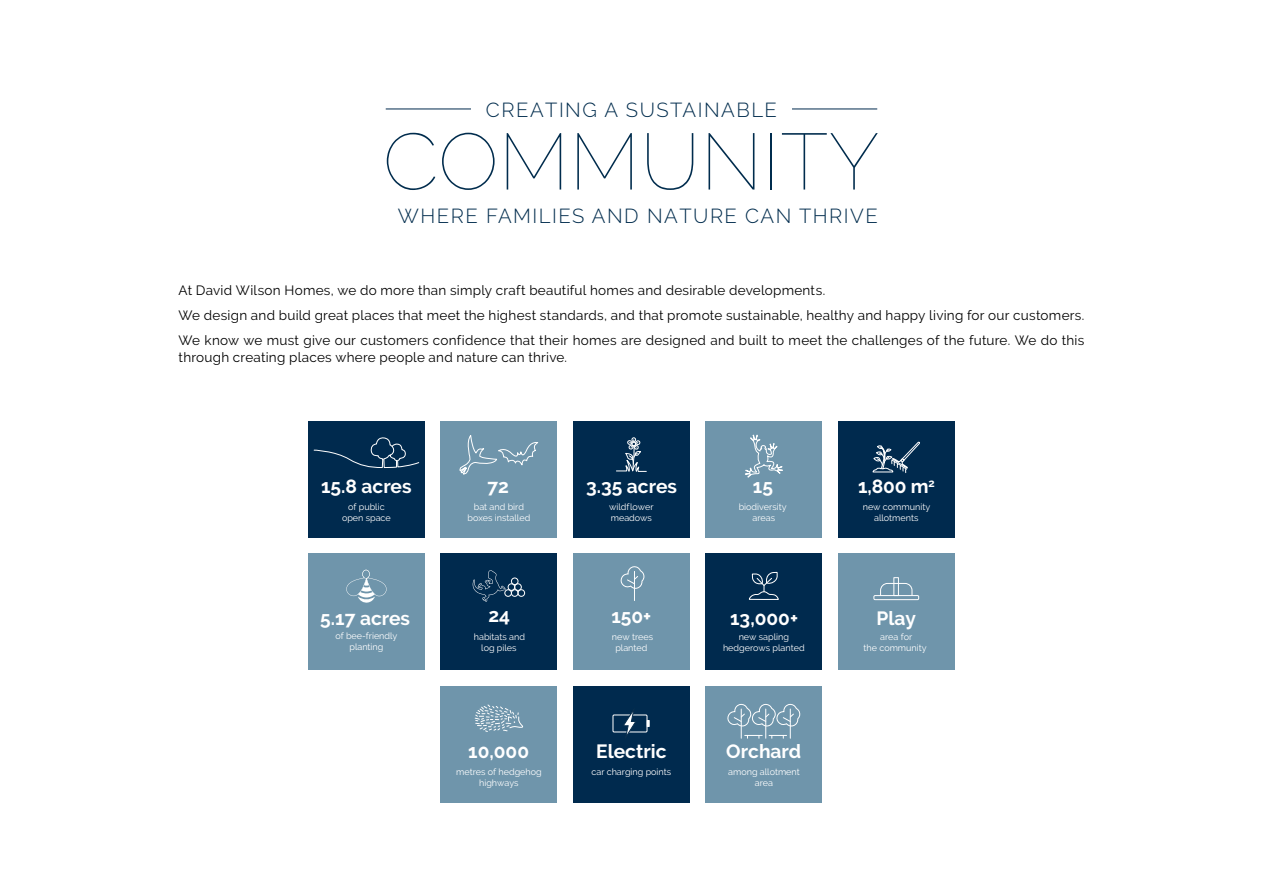
<style>
.page{position:relative;width:1263px;height:893px;background:#fff}
.page>*{position:absolute;margin:0;border:0;box-sizing:border-box;transform-origin:0 0}
.t1{font:100 79.5px "Raleway";letter-spacing:.005em;color:#002c4d}
.t2{font:300 20.25px "Raleway";letter-spacing:.075em;color:#002c4d}
.t3{font:700 19.2px "Raleway";color:#fff}
.t4{font:13.5px/25px "Raleway";letter-spacing:.02em;color:#000}
.t5{font:9px/10.8px "Raleway";color:#fff;text-align:center}
</style>
<div class="page">
<div style="left:441px;top:421px;width:116px;height:116px;background:#6f95ab"></div>
<svg style="left:459px;top:435px;width:79px;height:40px"></svg>
<div style="left:441px;top:686px;width:116px;height:116px;background:#6f95ab"></div>
<svg style="left:474px;top:704px;width:49px;height:28px"></svg>
<div style="left:573px;top:686px;width:116px;height:116px;background:#002a4e"></div>
<div style="left:613px;top:715px;width:34px;height:17px;border:1px solid #fff"></div>
<svg style="left:647px;top:720px;width:3px;height:7px"></svg>
<svg style="left:623px;top:711px;width:14px;height:24px"></svg>
<div style="left:706px;top:686px;width:116px;height:116px;background:#6f95ab"></div>
<svg style="left:727px;top:703px;width:74px;height:36px"></svg>
<div style="left:706px;top:554px;width:116px;height:116px;background:#002a4e"></div>
<svg style="left:748px;top:571px;width:31px;height:29px"></svg>
<div style="left:838px;top:421px;width:116px;height:116px;background:#002a4e"></div>
<svg style="left:872px;top:441px;width:48px;height:32px"></svg>
<div style="left:308px;top:421px;width:116px;height:116px;background:#002a4e"></div>
<svg style="left:313px;top:437px;width:107px;height:31px"></svg>
<div style="left:706px;top:421px;width:116px;height:116px;background:#6f95ab"></div>
<svg style="left:745px;top:434px;width:38px;height:44px"></svg>
<div style="left:573px;top:421px;width:116px;height:116px;background:#002a4e"></div>
<svg style="left:616px;top:437px;width:31px;height:35px"></svg>
<div style="left:573px;top:554px;width:116px;height:116px;background:#6f95ab"></div>
<svg style="left:620px;top:566px;width:25px;height:35px"></svg>
<div style="left:838px;top:554px;width:116px;height:116px;background:#6f95ab"></div>
<div style="left:873px;top:595px;width:46px;height:5px;border:1px solid #fff"></div>
<svg style="left:880px;top:583px;width:33px;height:13px"></svg>
<div style="left:893px;top:577px;width:6px;height:19px;border:1px solid #fff"></div>
<div style="left:308px;top:554px;width:116px;height:116px;background:#6f95ab"></div>
<svg style="left:346px;top:570px;width:41px;height:33px"></svg>
<div style="left:441px;top:554px;width:116px;height:116px;background:#002a4e"></div>
<svg style="left:473px;top:570px;width:33px;height:32px"></svg>
<div style="left:518px;top:589px;width:7px;height:8px;border:1px solid #fff;border-radius:50%"></div>
<div style="left:511px;top:589px;width:7px;height:8px;border:1px solid #fff;border-radius:50%"></div>
<div style="left:505px;top:589px;width:7px;height:8px;border:1px solid #fff;border-radius:50%"></div>
<div style="left:508px;top:584px;width:7px;height:7px;border:1px solid #fff;border-radius:50%"></div>
<div style="left:514px;top:584px;width:7px;height:7px;border:1px solid #fff;border-radius:50%"></div>
<div style="left:511px;top:578px;width:7px;height:7px;border:1px solid #fff;border-radius:50%"></div>
<hr style="left:386px;top:109px;width:85px;height:1px;background:#002a4e">
<hr style="left:792px;top:109px;width:85px;height:1px;background:#002a4e">
<h2 class="t2" style="left:486px;top:98px;width:293px">CREATING A SUSTAINABLE</h2>
<h1 class="t1" style="left:383px;top:115px;width:498px">COMMUNITY</h1>
<h2 class="t2" style="left:398px;top:204px;width:482px">WHERE FAMILIES AND NATURE CAN THRIVE</h2>
<p class="t4" style="left:179px;top:278px;width:907px">At David Wilson Homes, we do more than simply craft beautiful homes and desirable developments.<br>We design and build great places that meet the highest standards, and that promote sustainable, healthy and happy living for our customers.<br>We know we must give our customers confidence that their homes are designed and built to meet the challenges of the future. We do this</p>
<p class="t4" style="left:179px;top:345px;width:390px">through creating places where people and nature can thrive.</p>
<h3 class="t3" style="left:321px;top:475px;width:92px">15.8 acres</h3>
<p class="t5" style="left:342px;top:502px;width:50px">of public open space</p>
<h3 class="t3" style="left:320px;top:608px;width:91px">5.17 acres</h3>
<p class="t5" style="left:335px;top:631px;width:64px">of bee-friendly planting</p>
<h3 class="t3" style="left:487px;top:475px;width:23px">72</h3>
<p class="t5" style="left:467px;top:501px;width:64px">bat and bird boxes installed</p>
<h3 class="t3" style="left:488px;top:604px;width:23px">24</h3>
<p class="t5" style="left:474px;top:631px;width:53px">habitats and log piles</p>
<h3 class="t3" style="left:468px;top:740px;width:62px">10,000</h3>
<p class="t5" style="left:456px;top:767px;width:87px">metres of hedgehog highways</p>
<h3 class="t3" style="left:586px;top:475px;width:93px">3.35 acres</h3>
<p class="t5" style="left:611px;top:512px;width:43px">meadows</p>
<p class="t5" style="left:609px;top:501px;width:46px">wildflower</p>
<h3 class="t3" style="left:611px;top:605px;width:41px">150+</h3>
<p class="t5" style="left:612px;top:631px;width:43px">new trees planted</p>
<h3 class="t3" style="left:596px;top:740px;width:72px">Electric</h3>
<p class="t5" style="left:591px;top:767px;width:81px">car charging points</p>
<h3 class="t3" style="left:753px;top:475px;width:22px">15</h3>
<p class="t5" style="left:739px;top:502px;width:49px">biodiversity areas</p>
<h3 class="t3" style="left:730px;top:608px;width:69px">13,000+</h3>
<p class="t5" style="left:723px;top:631px;width:83px">new sapling hedgerows planted</p>
<h3 class="t3" style="left:726px;top:740px;width:76px">Orchard</h3>
<p class="t5" style="left:728px;top:767px;width:73px">among allotment area</p>
<h3 class="t3" style="left:858px;top:475px;width:78px">1,800 m<sup>2</sup></h3>
<p class="t5" style="left:863px;top:501px;width:69px">new community allotments</p>
<h3 class="t3" style="left:876px;top:608px;width:41px">Play</h3>
<p class="t5" style="left:863px;top:631px;width:65px">area for<br>the community</p>
</div>
